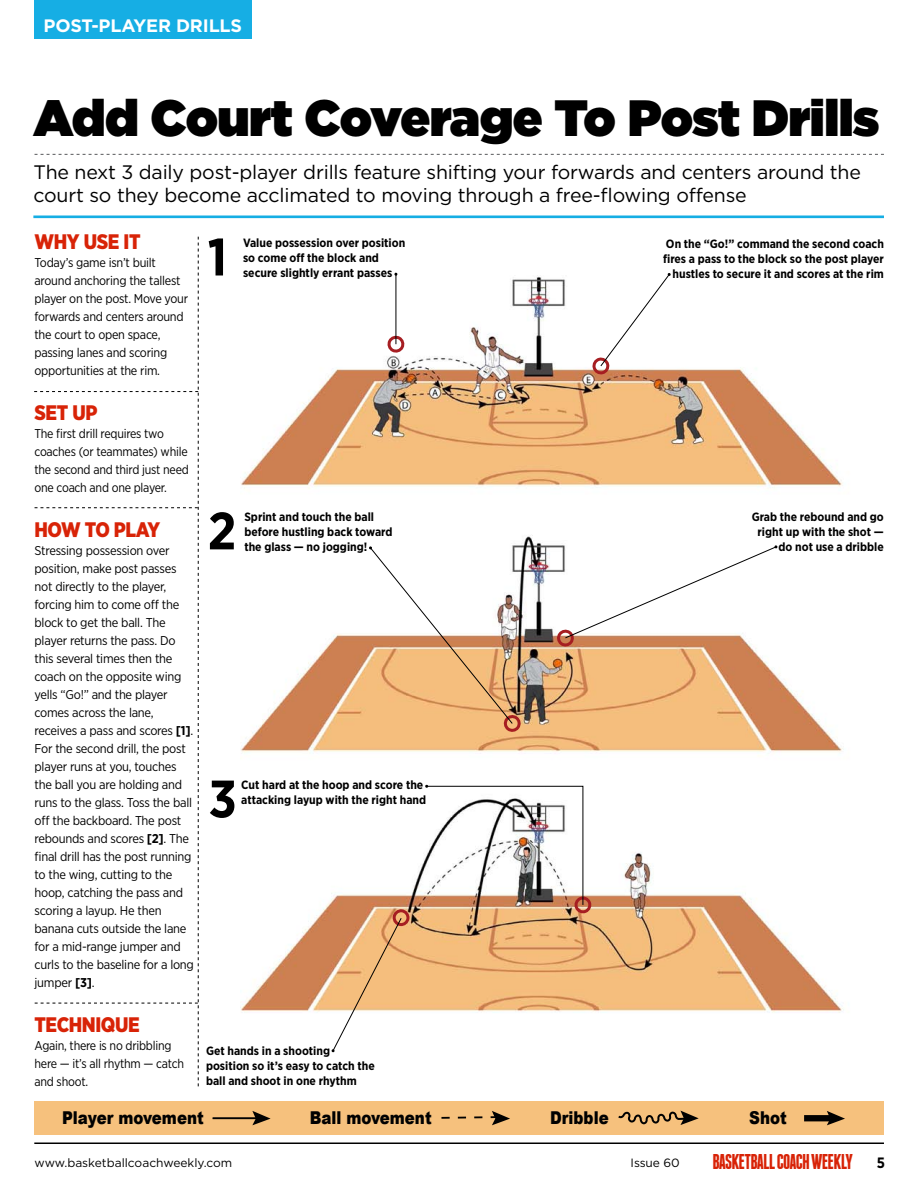
<style>
.page{position:relative;width:918px;height:1188px;background:#fff}
.page>*{position:absolute;margin:0;border:0;box-sizing:border-box;transform-origin:0 0}
.t1{font:700 52.5px "Gotham Narrow";color:#000}
.t2{font:900 51px "Gotham";letter-spacing:-.01em;color:#000}
.t3{font:700 21.3px "Franchise";letter-spacing:-.04em;color:#d82307;scale:.94 1}
.t4{font:900 21px "Gotham Narrow";letter-spacing:-.02em;color:#d82307}
.t5{font:19.5px/22.5px "Gotham";letter-spacing:-.01em;color:#000}
.t6{font:700 18px "Gotham";letter-spacing:-.01em;color:#fff}
.t7{font:900 17.7px "Arial";color:#010101;scale:.85 1}
.t8{font:12.75px/18px "Gotham Narrow";letter-spacing:-.02em;color:#000}
.t9{font:700 12px/15px "Gotham Narrow";color:#000}
.t10{font:12px "Gotham";color:#000}
.s1{font-weight:700}
.s2{font-family:"Gotham Narrow";font-size:15px;color:#000}
</style>
<div class="page">
<img style="left:241px;top:275px;width:603px;height:738px">
<hr style="left:33px;top:216px;width:851px;height:2px;background:#16aee4">
<svg style="left:35px;top:154px;width:849px;height:1px"></svg>
<hr style="left:34px;top:1143px;width:850px;height:1px;background:#000">
<svg style="left:34px;top:237px;width:165px;height:849px"></svg>
<div style="left:34px;top:1102px;width:850px;height:33px;background:#f6c17d"></div>
<svg style="left:441px;top:1111px;width:69px;height:14px"></svg>
<svg style="left:618px;top:1110px;width:81px;height:15px"></svg>
<svg style="left:252px;top:1111px;width:19px;height:14px"></svg>
<hr style="left:213px;top:1117px;width:52px;height:2px;background:#010101">
<svg style="left:827px;top:1111px;width:18px;height:14px"></svg>
<div style="left:804px;top:1115px;width:27px;height:6px;background:#010101"></div>
<svg style="left:591px;top:273px;width:80px;height:104px"></svg>
<div style="left:34px;top:0;width:217px;height:38px;background:#16aee4"></div>
<svg style="left:557px;top:545px;width:221px;height:104px"></svg>
<svg style="left:394px;top:272px;width:4px;height:4px"></svg>
<svg style="left:385px;top:334px;width:22px;height:18px"></svg>
<hr style="left:396px;top:274px;width:1px;height:70px;background:#000">
<svg style="left:369px;top:546px;width:155px;height:189px"></svg>
<div style="left:392px;top:909px;width:18px;height:17px;border:3px solid #a61e22;border-radius:50%"></div>
<svg style="left:331px;top:918px;width:71px;height:134px"></svg>
<svg style="left:425px;top:785px;width:166px;height:130px"></svg>
<p class="t6" style="left:44px;top:15px;width:200px">POST-PLAYER DRILLS</p>
<p class="t2" style="left:34px;top:89px;width:848px">Add Court Coverage To Post Drills</p>
<p class="t5" style="left:34px;top:161px;width:829px">The next 3 daily post-player drills feature shifting your forwards and centers around the court so they become acclimated to moving through a free-flowing offense</p>
<p class="t4" style="left:35px;top:228px;width:108px">WHY USE IT</p>
<p class="t8" style="left:35px;top:253px;width:155px">Today’s game isn’t built around anchoring the tallest player on the post. Move your forwards and centers around the court to open space, passing lanes and scoring opportunities at the rim.</p>
<p class="t4" style="left:35px;top:399px;width:64px">SET UP</p>
<p class="t8" style="left:35px;top:424px;width:156px">The first drill requires two coaches (or teammates) while the second and third just need one coach and one player.</p>
<p class="t4" style="left:35px;top:516px;width:127px">HOW TO PLAY</p>
<p class="t8" style="left:35px;top:541px;width:161px">Stressing possession over position, make post passes not directly to the player, forcing him to come off the block to get the ball. The player returns the pass. Do this several times then the coach on the opposite wing yells “Go!” and the player comes across the lane, receives a pass and scores <span class="s1">[1]</span>.<br>For the second drill, the post player runs at you, touches the ball you are holding and runs to the glass. Toss the ball off the backboard. The post rebounds and scores <span class="s1">[2]</span>. The final drill has the post running to the wing, cutting to the hoop, catching the pass and scoring a layup. He then banana cuts outside the lane for a mid-range jumper and curls to the baseline for a long jumper <span class="s1">[3]</span>.</p>
<p class="t4" style="left:35px;top:1011px;width:107px">TECHNIQUE</p>
<p class="t8" style="left:35px;top:1036px;width:151px">Again, there is no dribbling here — it’s all rhythm — catch and shoot.</p>
<p class="t1" style="left:208px;top:223px;width:21px">1</p>
<p class="t9" style="left:243px;top:236px;width:164px">Value possession over position so come off the block and secure slightly errant passes</p>
<p class="t9" style="left:663px;top:236px;width:222px;text-align:right">On the “Go!” command the second coach fires a pass to the block so the post player hustles to secure it and scores at the rim</p>
<p class="t1" style="left:208px;top:497px;width:30px">2</p>
<p class="t9" style="left:244px;top:509px;width:150px">Sprint and touch the ball before hustling back toward the glass — no jogging!</p>
<p class="t9" style="left:241px;top:777px;width:187px">Cut hard at the hoop and score the attacking layup with the right hand</p>
<p class="t1" style="left:208px;top:765px;width:30px">3</p>
<p class="t9" style="left:206px;top:1043px;width:170px">Get hands in a shooting position so it’s easy to catch the ball and shoot in one rhythm</p>
<p class="t9" style="left:752px;top:509px;width:134px;text-align:right">Grab the rebound and go right up with the shot — do not use a dribble</p>
<p class="t7" style="left:62px;top:1105px;width:168px">Player movement</p>
<p class="t7" style="left:310px;top:1105px;width:145px">Ball movement</p>
<p class="t7" style="left:550px;top:1105px;width:71px">Dribble</p>
<p class="t7" style="left:749px;top:1105px;width:46px">Shot</p>
<p class="t10" style="left:35px;top:1156px;width:199px">www.basketballcoachweekly.com</p>
<p class="t10" style="left:631px;top:1156px;width:50px">Issue 60</p>
<p class="t3" style="left:712px;top:1152px;width:185px">BASKETBALL COACH WEEKLY <span class="s2">5</span></p>
</div>
